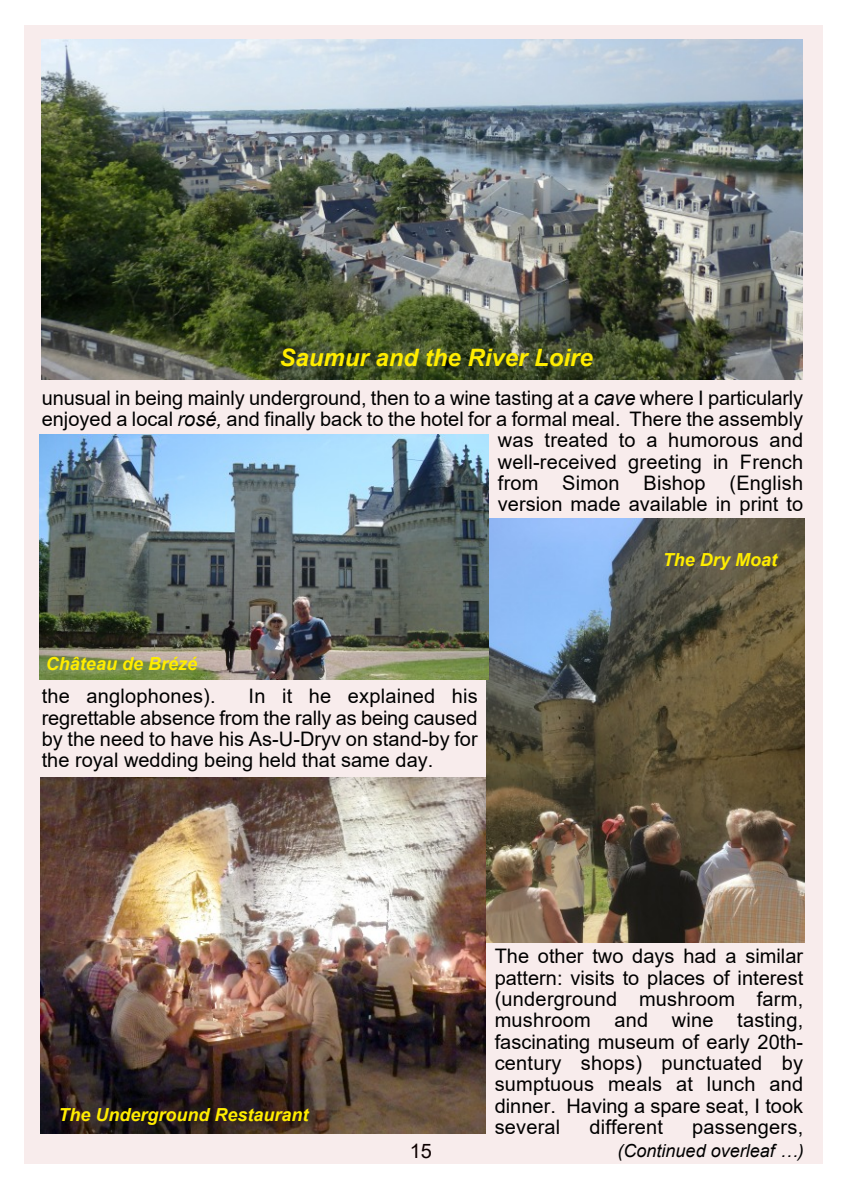
<style>
.page{position:relative;width:842px;height:1191px;background:#fff}
.page>*{position:absolute;margin:0;border:0;box-sizing:border-box;transform-origin:0 0}
.t1{font:italic 700 24px "Arial";color:#ffed00}
.t2{font:20px/21.4px "Arial";color:#000;text-align:justify}
.t3{font:italic 700 18px "Arial";color:#ffed00}
.t4{font:italic 18px "Arial";color:#000}
.s1{font-style:italic}
</style>
<div class="page">
<div style="left:24px;top:25px;width:799px;height:1138px;background:#f8ecec"></div>
<img style="left:487px;top:518px;width:318px;height:425px">
<img style="left:41px;top:777px;width:445px;height:356px">
<img style="left:39px;top:435px;width:450px;height:244px">
<img style="left:41px;top:39px;width:762px;height:341px">
<p class="t1" style="left:279px;top:348px;width:315px">Saumur and the River Loire</p>
<p class="t2" style="left:42px;top:389px;width:763px;text-align:right">unusual in being mainly underground, then to a wine tasting at a <span class="s1">cave</span> where I particularly enjoyed a local <span class="s1">rosé,</span> and finally back to the hotel for a formal meal. There the assembly was treated to a humorous and<br>well-received greeting in French<br>from Simon Bishop (English<br>version made available in print to</p>
<p class="t3" style="left:46px;top:657px;width:153px">Château de Brézé</p>
<p class="t2" style="left:42px;top:687px;width:175px">the anglophones).</p>
<p class="t2" style="left:42px;top:687px;width:437px;text-indent:207px">In it he explained his regrettable absence from the rally as being caused by the need to have his As-U-Dryv on stand-by for the royal wedding being held that same day.</p>
<p class="t3" style="left:663px;top:553px;width:116px">The Dry Moat</p>
<p class="t3" style="left:58px;top:1107px;width:252px">The Underground Restaurant</p>
<p class="t2" style="left:410px;top:1141px;width:24px">15</p>
<p class="t2" style="left:495px;top:947px;width:310px">The other two days had a similar pattern: visits to places of interest (underground mushroom farm, mushroom and wine tasting, fascinating museum of early 20th&shy;century shops) punctuated by sumptuous meals at lunch and dinner. Having a spare seat, I took several</p>
<p class="t2" style="left:589px;top:1118px;width:75px">different</p>
<p class="t2" style="left:692px;top:1118px;width:113px">passengers,</p>
<p class="t4" style="left:617px;top:1143px;width:188px">(Continued overleaf …)</p>
</div>
